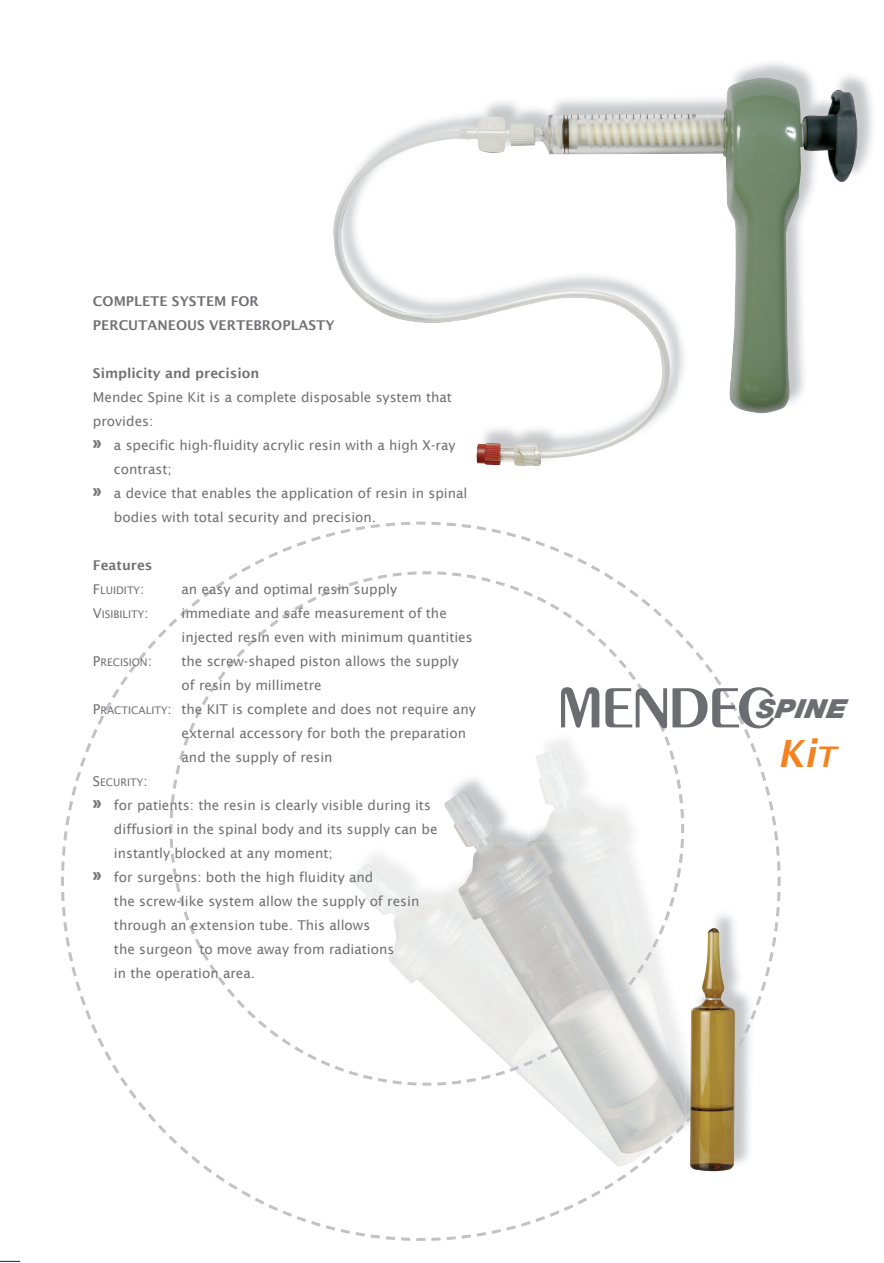
<style>
.page{position:relative;width:884px;height:1263px;background:#fff}
.page>*{position:absolute;margin:0;border:0;box-sizing:border-box;transform-origin:0 0}
.t1{font:italic 600 37.5px "Lucida Sans";color:#f58220}
.t2{font:italic 900 26.25px "Helvetica Neue";letter-spacing:.01em;color:#6c6d70;scale:1.06 1}
.t3{font:13.5px/24px "Lucida Sans";color:#717074}
.t4{font:600 13.5px/24px "Lucida Sans";color:#717074}
.t5{font:10.5px "Lucida Sans";color:#717074}
.s1{font-family:"Techno";font-size:18px}
.s2{font-size:13.5px}
.s3{font-size:10.5px}
.s4{font-size:28.5px}
</style>
<div class="page">
<svg style="left:61px;top:521px;width:720px;height:720px"></svg>
<svg style="left:169px;top:571px;width:515px;height:514px"></svg>
<svg style="left:560px;top:687px;width:39px;height:40px"></svg>
<svg style="left:605px;top:688px;width:61px;height:40px"></svg>
<svg style="left:672px;top:687px;width:102px;height:41px"></svg>
<img style="left:735px;top:63px;width:138px;height:110px">
<img style="left:333px;top:77px;width:524px;height:389px">
<img style="left:622px;top:772px;width:79px;height:341px">
<img style="left:526px;top:772px;width:96px;height:18px">
<img style="left:687px;top:1113px;width:2px;height:37px">
<img style="left:674px;top:772px;width:9px;height:18px">
<img style="left:443px;top:790px;width:244px;height:365px">
<img style="left:704px;top:908px;width:49px;height:259px">
<img style="left:691px;top:908px;width:13px;height:19px">
<img style="left:735px;top:1010px;width:18px;height:96px">
<img style="left:689px;top:927px;width:46px;height:244px">
<svg style="left:0;top:1260px;width:20px;height:1px"></svg>
<p class="t4" style="left:93px;top:289px;width:243px">COMPLETE SYSTEM FOR<br>PERCUTANEOUS VERTEBROPLASTY</p>
<p class="t4" style="left:93px;top:361px;width:168px">Simplicity and precision</p>
<p class="t3" style="left:93px;top:385px;width:360px">Mendec Spine Kit is a complete disposable system that</p>
<p class="t3" style="left:93px;top:409px;width:62px">provides:</p>
<p class="t3" style="left:93px;top:433px;width:364px"><span class="s1">»</span> a specific high-fluidity acrylic resin with a high X-ray</p>
<p class="t3" style="left:114px;top:457px;width:59px">contrast;</p>
<p class="t3" style="left:93px;top:481px;width:376px"><span class="s1">»</span> a device that enables the application of resin in spinal</p>
<p class="t3" style="left:114px;top:505px;width:264px">bodies with total security and precision.</p>
<p class="t4" style="left:93px;top:553px;width:61px">Features</p>
<p class="t5" style="left:93px;top:584px;width:53px"><span class="s2">F</span>LUIDITY<span class="s2">:</span></p>
<p class="t3" style="left:181px;top:577px;width:217px">an easy and optimal resin supply</p>
<p class="t5" style="left:93px;top:608px;width:57px"><span class="s2">V</span>ISIBILITY<span class="s2">:</span></p>
<p class="t3" style="left:181px;top:601px;width:293px">immediate and safe measurement of the injected resin even with minimum quantities</p>
<p class="t5" style="left:93px;top:656px;width:60px"><span class="s2">P</span>RECISION<span class="s2">:</span></p>
<p class="t3" style="left:181px;top:649px;width:279px">the screw-shaped piston allows the supply</p>
<p class="t3" style="left:181px;top:673px;width:142px">of resin by millimetre</p>
<p class="t3" style="left:93px;top:697px;width:384px">P<span class="s3">RACTICALITY</span>: the KIT is complete and does not require any</p>
<p class="t3" style="left:181px;top:721px;width:286px">external accessory for both the preparation</p>
<p class="t3" style="left:181px;top:745px;width:153px">and the supply of resin</p>
<p class="t5" style="left:93px;top:776px;width:56px"><span class="s2">S</span>ECURITY<span class="s2">:</span></p>
<p class="t3" style="left:93px;top:793px;width:339px"><span class="s1">»</span> for patients: the resin is clearly visible during its</p>
<p class="t3" style="left:114px;top:817px;width:325px">diffusion in the spinal body and its supply can be</p>
<p class="t3" style="left:114px;top:841px;width:220px">instantly blocked at any moment;</p>
<p class="t3" style="left:93px;top:865px;width:282px"><span class="s1">»</span> for surgeons: both the high fluidity and</p>
<p class="t3" style="left:114px;top:889px;width:307px">the screw-like system allow the supply of resin</p>
<p class="t3" style="left:114px;top:913px;width:258px">through an extension tube. This allows</p>
<p class="t3" style="left:114px;top:937px;width:282px">the surgeon to move away from radiations</p>
<p class="t3" style="left:114px;top:961px;width:143px">in the operation area.</p>
<h2 class="t2" style="left:755px;top:699px;width:86px">SPINE</h2>
<h1 class="t1" style="left:777px;top:731px;width:59px">Ki<span class="s4">T</span></h1>
</div>
